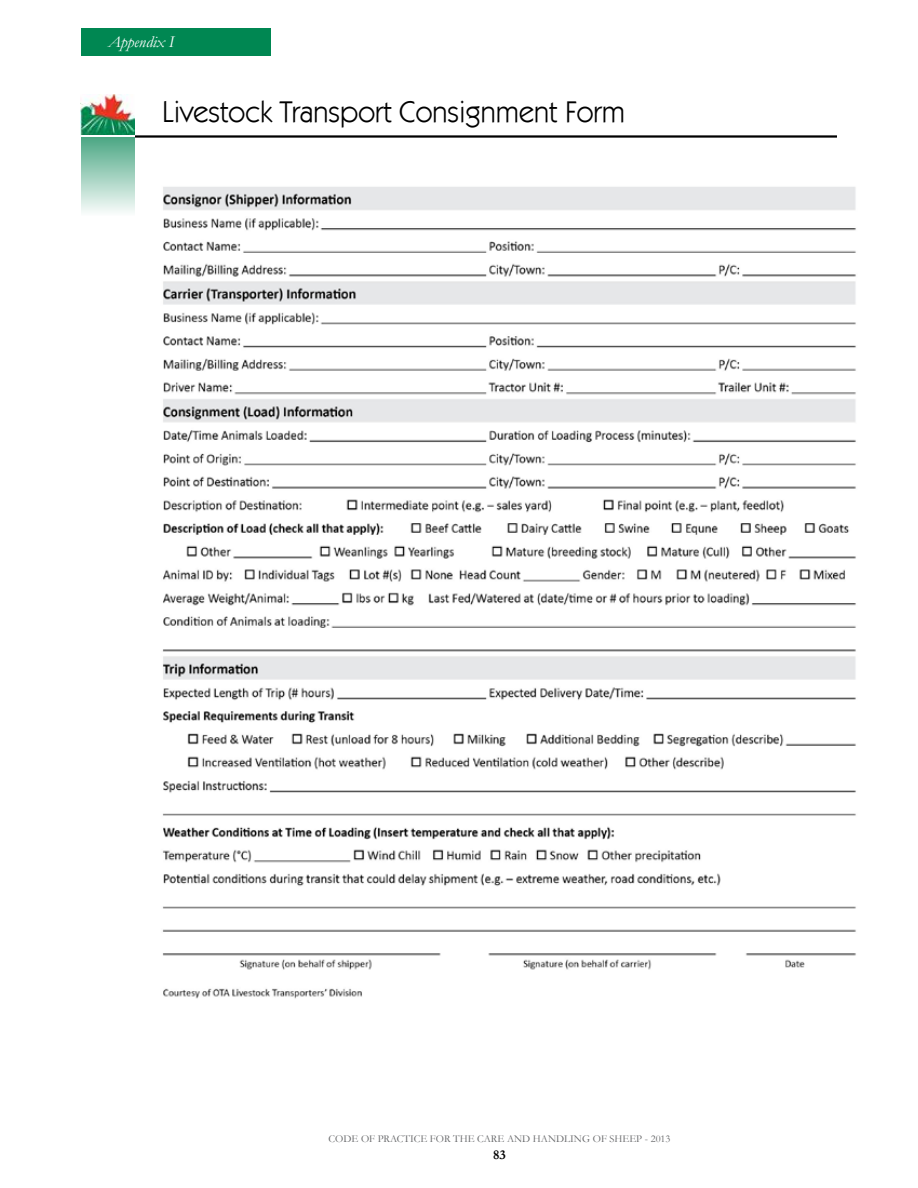
<style>
.page{position:relative;width:918px;height:1188px;background:#fff}
.page>*{position:absolute;margin:0;border:0;box-sizing:border-box;transform-origin:0 0}
.t1{font:30px "Itc Kabel LT";color:#000}
.t2{font:italic 16.5px "Garamond";color:#fff}
.t3{font:700 13.5px "Garamond";color:#000}
.t4{font:10.5px "Garamond";color:#636466}
</style>
<div class="page">
<hr style="left:135px;top:135px;width:702px;height:3px;background:#000">
<div style="left:81px;top:138px;width:54px;height:78px;background:linear-gradient(to bottom,#4da885,#f9fcfb)"></div>
<img style="left:80px;top:95px;width:55px;height:40px">
<div style="left:81px;top:28px;width:190px;height:28px;background:#008752"></div>
<img style="left:162px;top:187px;width:694px;height:812px">
<h2 class="t2" style="left:108px;top:31px;width:68px">Appendix I</h2>
<h1 class="t1" style="left:162px;top:94px;width:465px">Livestock Transport Consignment Form</h1>
<p class="t4" style="left:329px;top:1132px;width:343px">CODE OF PRACTICE FOR THE CARE AND HANDLING OF SHEEP - 2013</p>
<p class="t3" style="left:493px;top:1147px;width:14px">83</p>
</div>
